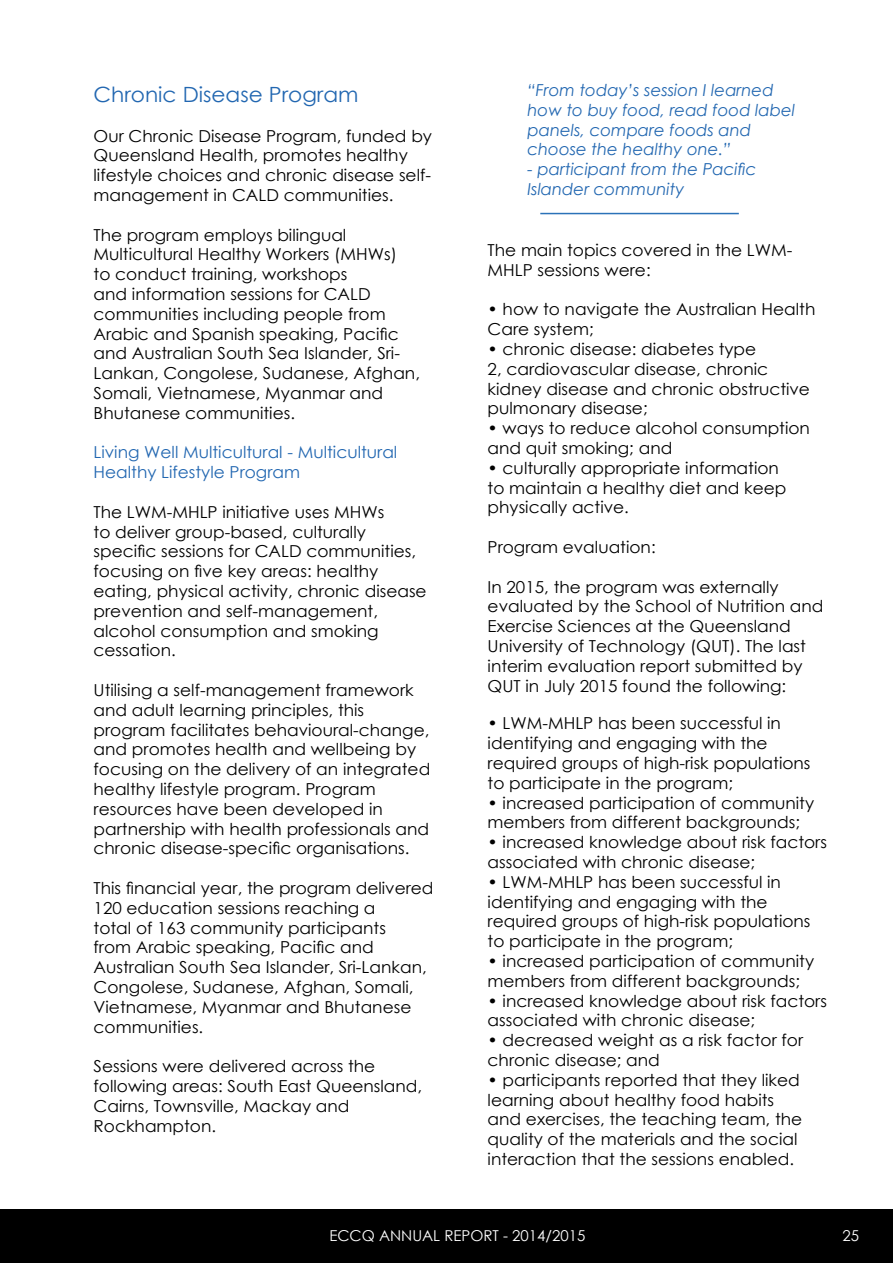
<style>
.page{position:relative;width:893px;height:1263px;background:#fff}
.page>*{position:absolute;margin:0;border:0;box-sizing:border-box;transform-origin:0 0}
.t1{font:21px "Century Gothic";color:#2267b1}
.t2{font:16.5px/19.8px "Century Gothic";color:#000}
.t3{font:italic 16.5px/19.8px "Century Gothic";color:#2267b1}
.t4{font:16.5px/19.8px "Century Gothic";color:#2267b1}
.t5{font:15px "Century Gothic";color:#fff}
</style>
<div class="page">
<div style="left:0;top:1209px;width:892px;height:54px;background:#000"></div>
<hr style="left:540px;top:213px;width:198px;height:1px;background:#2b72b8">
<p class="t1" style="left:94px;top:86px;width:266px">Chronic Disease Program</p>
<p class="t2" style="left:94px;top:127px;width:340px">Our Chronic Disease Program, funded by Queensland Health, promotes healthy lifestyle choices and chronic disease self&shy;management in CALD communities.</p>
<p class="t2" style="left:94px;top:226px;width:328px">The program employs bilingual Multicultural Healthy Workers (MHWs)<br>to conduct training, workshops<br>and information sessions for CALD communities including people from Arabic and Spanish speaking, Pacific and Australian South Sea Islander, Sri-Lankan, Congolese, Sudanese, Afghan, Somali, Vietnamese, Myanmar and Bhutanese communities.</p>
<p class="t4" style="left:94px;top:444px;width:305px">Living Well Multicultural - Multicultural<br>Healthy Lifestyle Program</p>
<p class="t2" style="left:94px;top:503px;width:334px">The LWM-MHLP initiative uses MHWs<br>to deliver group-based, culturally specific sessions for CALD communities, focusing on five key areas: healthy eating, physical activity, chronic disease prevention and self-management, alcohol consumption and smoking cessation.</p>
<p class="t2" style="left:94px;top:682px;width:338px">Utilising a self-management framework and adult learning principles, this program facilitates behavioural-change, and promotes health and wellbeing by focusing on the delivery of an integrated healthy lifestyle program. Program resources have been developed in partnership with health professionals and chronic disease-specific organisations.</p>
<p class="t2" style="left:94px;top:880px;width:341px">This financial year, the program delivered 120 education sessions reaching a<br>total of 163 community participants<br>from Arabic speaking, Pacific and Australian South Sea Islander, Sri-Lankan, Congolese, Sudanese, Afghan, Somali, Vietnamese, Myanmar and Bhutanese communities.</p>
<p class="t2" style="left:94px;top:1058px;width:330px">Sessions were delivered across the following areas: South East Queensland,<br>Cairns, Townsville, Mackay and<br>Rockhampton.</p>
<p class="t3" style="left:527px;top:82px;width:269px">“From today’s session I learned how to buy food, read food label panels, compare foods and choose the healthy one.”</p>
<p class="t3" style="left:527px;top:161px;width:230px">- participant from the Pacific<br>Islander community</p>
<p class="t2" style="left:487px;top:242px;width:306px">The main topics covered in the LWM-<br>MHLP sessions were:</p>
<p class="t2" style="left:487px;top:301px;width:329px">• how to navigate the Australian Health<br>Care system;</p>
<p class="t2" style="left:487px;top:341px;width:324px">• chronic disease: diabetes type<br>2, cardiovascular disease, chronic kidney disease and chronic obstructive pulmonary disease;</p>
<p class="t2" style="left:487px;top:420px;width:324px">• ways to reduce alcohol consumption and quit smoking; and</p>
<p class="t2" style="left:487px;top:459px;width:300px">• culturally appropriate information to maintain a healthy diet and keep physically active.</p>
<p class="t2" style="left:487px;top:539px;width:170px">Program evaluation:</p>
<p class="t2" style="left:487px;top:578px;width:337px">In 2015, the program was externally evaluated by the School of Nutrition and Exercise Sciences at the Queensland University of Technology (QUT). The last interim evaluation report submitted by QUT in July 2015 found the following:</p>
<p class="t2" style="left:487px;top:715px;width:324px">• LWM-MHLP has been successful in identifying and engaging with the required groups of high-risk populations to participate in the program;</p>
<p class="t2" style="left:487px;top:794px;width:328px">• increased participation of community members from different backgrounds;</p>
<p class="t2" style="left:487px;top:834px;width:341px">• increased knowledge about risk factors associated with chronic disease;</p>
<p class="t2" style="left:487px;top:873px;width:324px">• LWM-MHLP has been successful in identifying and engaging with the required groups of high-risk populations to participate in the program;</p>
<p class="t2" style="left:487px;top:953px;width:328px">• increased participation of community members from different backgrounds;</p>
<p class="t2" style="left:487px;top:992px;width:341px">• increased knowledge about risk factors associated with chronic disease;</p>
<p class="t2" style="left:487px;top:1032px;width:317px">• decreased weight as a risk factor for chronic disease; and</p>
<p class="t2" style="left:487px;top:1071px;width:316px">• participants reported that they liked learning about healthy food habits and exercises, the teaching team, the quality of the materials and the social interaction that the sessions enabled.</p>
<p class="t5" style="left:329px;top:1230px;width:257px">ECCQ ANNUAL REPORT - 2014/2015</p>
<p class="t5" style="left:842px;top:1230px;width:18px">25</p>
</div>
